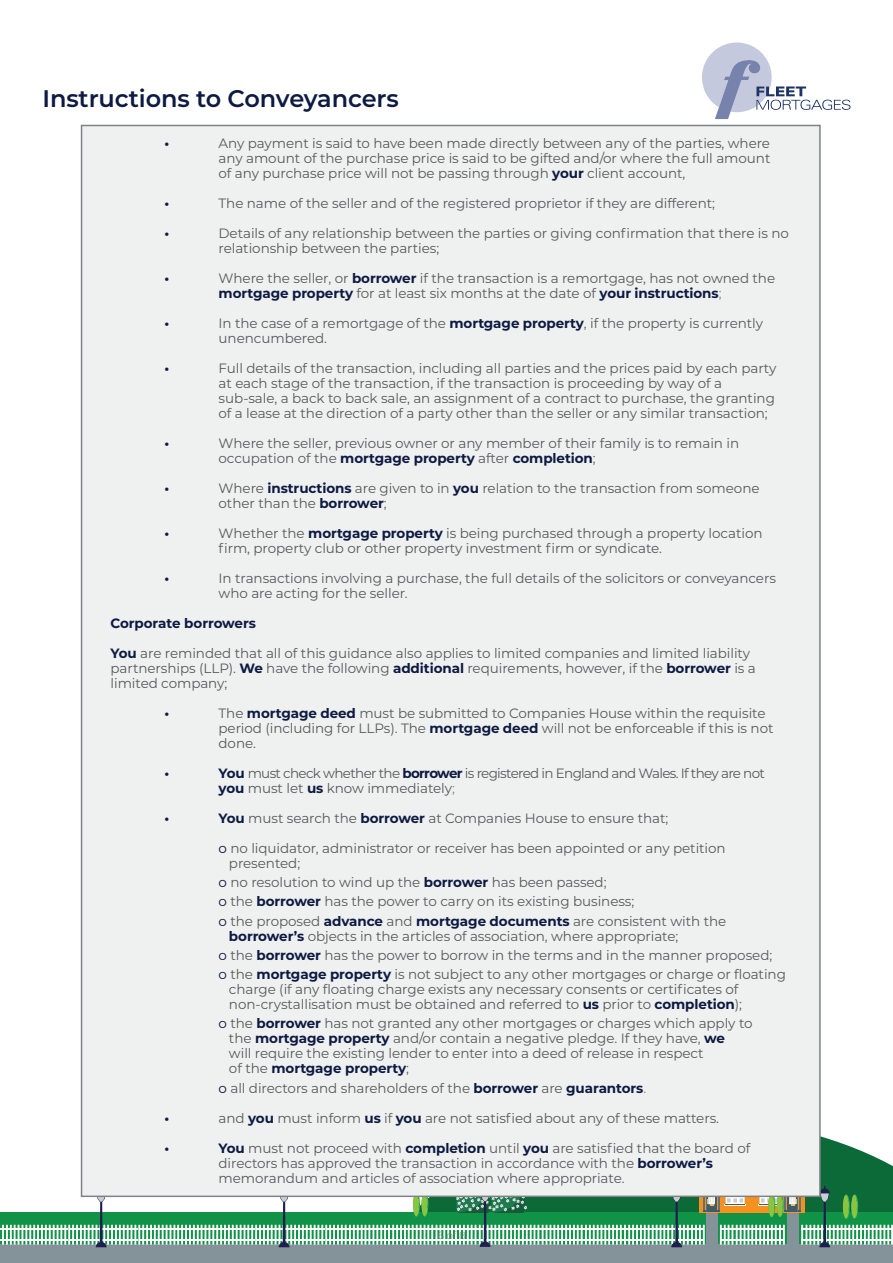
<style>
.page{position:relative;width:893px;height:1263px;background:#fff}
.page>*{position:absolute;margin:0;border:0;box-sizing:border-box;transform-origin:0 0}
.paragraph_heading{font:600 24px "Montserrat";letter-spacing:-.005em;color:#0d1a41}
.bottom_legal{font:13.5px/15px "Montserrat";letter-spacing:-.005em;color:#57585a}
.bottom_legal-2{font:700 13.5px "Montserrat";letter-spacing:-.005em;color:#0d1a41}
.bottom_legal-3{font:13.5px "Montserrat";letter-spacing:-.05em;color:#57585a}
.t1{font:300 10.5px "Montserrat";color:#7c7f7f}
.s1{font-weight:700;color:#0d1a41}
.s2{font-weight:400;color:#57585a}
.s3{font-weight:400;color:#808285}
.s4{color:#808285}
.s5{color:#0d1a41}
</style>
<div class="page">
<svg style="left:821px;top:1136px;width:72px;height:49px;fill:#0c6938"></svg>
<div style="left:0;top:1244px;width:893px;height:19px;background:#84929a"></div>
<svg style="left:0;top:1185px;width:893px;height:62px"></svg>
<hr style="left:0;top:1262px;width:893px;height:1px;background:#30434e">
<svg style="left:702px;top:43px;width:148px;height:76px"></svg>
<div style="left:81px;top:125px;width:740px;height:1072px;background:#eff0f0;border:2px solid #808285"></div>
<p class="paragraph_heading" style="left:43px;top:82px;width:358px">Instructions to Conveyancers</p>
<p class="bottom_legal-2" style="left:165px;top:133px;width:6px">•</p>
<p class="bottom_legal" style="left:219px;top:135px;width:553px">Any payment is said to have been made directly between any of the parties, where any amount of the purchase price is said to be gifted and/or where the full amount</p>
<p class="bottom_legal" style="left:219px;top:165px;width:468px">of any purchase price will not be passing through <span class="s1">your</span> client account,</p>
<p class="bottom_legal-2" style="left:165px;top:193px;width:6px">•</p>
<p class="bottom_legal" style="left:219px;top:195px;width:498px">The name of the seller and of the registered proprietor if they are different;</p>
<p class="bottom_legal-2" style="left:165px;top:223px;width:6px">•</p>
<p class="bottom_legal" style="left:219px;top:225px;width:572px">Details of any relationship between the parties or giving confirmation that there is no</p>
<p class="bottom_legal" style="left:219px;top:240px;width:222px">relationship between the parties;</p>
<p class="bottom_legal-2" style="left:165px;top:268px;width:6px">•</p>
<p class="bottom_legal" style="left:219px;top:270px;width:558px">Where the seller, or <span class="s1">borrower</span> if the transaction is a remortgage, has not owned the</p>
<p class="bottom_legal-2" style="left:219px;top:283px;width:504px">mortgage property <span class="s2">for at least six months at the date of</span> your instructions<span class="s3">;</span></p>
<p class="bottom_legal-2" style="left:165px;top:313px;width:6px">•</p>
<p class="bottom_legal" style="left:219px;top:315px;width:546px">In the case of a remortgage of the <span class="s1">mortgage property</span>, if the property is currently</p>
<p class="bottom_legal" style="left:219px;top:330px;width:110px">unencumbered.</p>
<p class="bottom_legal-2" style="left:165px;top:358px;width:6px">•</p>
<p class="bottom_legal" style="left:219px;top:360px;width:559px">Full details of the transaction, including all parties and the prices paid by each party at each stage of the transaction, if the transaction is proceeding by way of a</p>
<p class="bottom_legal" style="left:219px;top:390px;width:558px">sub-sale, a back to back sale, an assignment of a contract to purchase, the granting of a lease at the direction of a party other than the seller or any similar transaction;</p>
<p class="bottom_legal-2" style="left:165px;top:433px;width:6px">•</p>
<p class="bottom_legal" style="left:219px;top:435px;width:522px">Where the seller, previous owner or any member of their family is to remain in</p>
<p class="bottom_legal-2" style="left:219px;top:448px;width:379px"><span class="s2">occupation of the</span> mortgage property <span class="s2">after</span> completion<span class="s2">;</span></p>
<p class="bottom_legal-2" style="left:165px;top:478px;width:6px">•</p>
<p class="bottom_legal" style="left:219px;top:480px;width:542px">Where <span class="s1">instructions</span> are given to in <span class="s1">you</span> relation to the transaction from someone</p>
<p class="bottom_legal" style="left:219px;top:495px;width:170px">other than the <span class="s1">borrower</span>;</p>
<p class="bottom_legal-2" style="left:165px;top:523px;width:6px">•</p>
<p class="bottom_legal" style="left:219px;top:525px;width:545px">Whether the <span class="s1">mortgage property</span> is being purchased through a property location firm, property club or other property investment firm or syndicate.</p>
<p class="bottom_legal-2" style="left:165px;top:568px;width:6px">•</p>
<p class="bottom_legal" style="left:219px;top:570px;width:559px">In transactions involving a purchase, the full details of the solicitors or conveyancers who are acting for the seller.</p>
<p class="bottom_legal-2" style="left:111px;top:613px;width:147px">Corporate borrowers</p>
<p class="bottom_legal" style="left:111px;top:645px;width:647px"><span class="s1">You</span> are reminded that all of this guidance also applies to limited companies and limited liability partnerships (LLP). <span class="s1">We</span> have the following <span class="s1">additional</span> requirements, however, if the <span class="s1">borrower</span> is a limited company;</p>
<p class="bottom_legal-2" style="left:165px;top:703px;width:6px">•</p>
<p class="bottom_legal" style="left:219px;top:705px;width:556px">The <span class="s1">mortgage deed</span> must be submitted to Companies House within the requisite period (including for LLPs). The <span class="s1">mortgage deed</span> will not be enforceable if this is not done.</p>
<p class="bottom_legal-2" style="left:165px;top:763px;width:6px">•</p>
<p class="bottom_legal-3" style="left:219px;top:764px;width:548px"><span class="s1">You</span> must check whether the <span class="s1">borrower</span> is registered in England and Wales. If they are not</p>
<p class="bottom_legal" style="left:219px;top:780px;width:238px"><span class="s1">you</span> must let <span class="s1">us</span> know immediately<span class="s4">;</span></p>
<p class="bottom_legal-2" style="left:165px;top:808px;width:6px">•</p>
<p class="bottom_legal" style="left:219px;top:810px;width:451px"><span class="s1">You</span> must search the <span class="s1">borrower</span> at Companies House to ensure that;</p>
<p class="bottom_legal" style="left:219px;top:840px;width:509px"><span class="s5">o</span> no liquidator, administrator or receiver has been appointed or any petition</p>
<p class="bottom_legal" style="left:229px;top:855px;width:73px">presented;</p>
<p class="bottom_legal" style="left:219px;top:874px;width:389px"><span class="s5">o</span> no resolution to wind up the <span class="s1">borrower</span> has been passed;</p>
<p class="bottom_legal" style="left:219px;top:893px;width:417px"><span class="s5">o</span> the <span class="s1">borrower</span> has the power to carry on its existing business;</p>
<p class="bottom_legal" style="left:219px;top:913px;width:509px"><span class="s5">o</span> the proposed <span class="s1">advance</span> and <span class="s1">mortgage documents</span> are consistent with the</p>
<p class="bottom_legal" style="left:229px;top:928px;width:451px"><span class="s1">borrower’s</span> objects in the articles of association, where appropriate;</p>
<p class="bottom_legal" style="left:219px;top:947px;width:555px"><span class="s5">o</span> the <span class="s1">borrower</span> has the power to borrow in the terms and in the manner proposed;</p>
<p class="bottom_legal" style="left:229px;top:966px;width:558px;text-indent:-10px"><span class="s5">o</span> the <span class="s1">mortgage property</span> is not subject to any other mortgages or charge or floating charge (if any floating charge exists any necessary consents or certificates of non-crystallisation must be obtained and referred to <span class="s1">us</span> prior to <span class="s1">completion</span>);</p>
<p class="bottom_legal" style="left:219px;top:1015px;width:536px"><span class="s5">o</span> the <span class="s1">borrower</span> has not granted any other mortgages or charges which apply to</p>
<p class="bottom_legal" style="left:229px;top:1030px;width:498px">the <span class="s1">mortgage property</span> and/or contain a negative pledge. If they have, <span class="s1">we</span></p>
<p class="bottom_legal" style="left:229px;top:1045px;width:476px">will require the existing lender to enter into a deed of release in respect</p>
<p class="bottom_legal-2" style="left:229px;top:1059px;width:182px"><span class="s2">of the</span> mortgage property<span class="s2">;</span></p>
<p class="bottom_legal" style="left:219px;top:1080px;width:429px"><span class="s5">o</span> all directors and shareholders of the <span class="s1">borrower</span> are <span class="s1">guarantors</span><span class="s4">.</span></p>
<p class="bottom_legal-2" style="left:165px;top:1108px;width:6px">•</p>
<p class="bottom_legal" style="left:219px;top:1110px;width:502px">and <span class="s1">you</span> must inform <span class="s1">us</span> if <span class="s1">you</span> are not satisfied about any of these matters.</p>
<p class="bottom_legal-2" style="left:165px;top:1138px;width:6px">•</p>
<p class="bottom_legal" style="left:219px;top:1140px;width:533px"><span class="s1">You</span> must not proceed with <span class="s1">completion</span> until <span class="s1">you</span> are satisfied that the board of</p>
<p class="bottom_legal" style="left:219px;top:1155px;width:496px">directors has approved the transaction in accordance with the <span class="s1">borrower’s</span></p>
<p class="bottom_legal" style="left:219px;top:1170px;width:408px">memorandum and articles of association where appropriate.</p>
<p class="t1" style="left:437px;top:1228px;width:30px">6 of 8</p>
</div>
